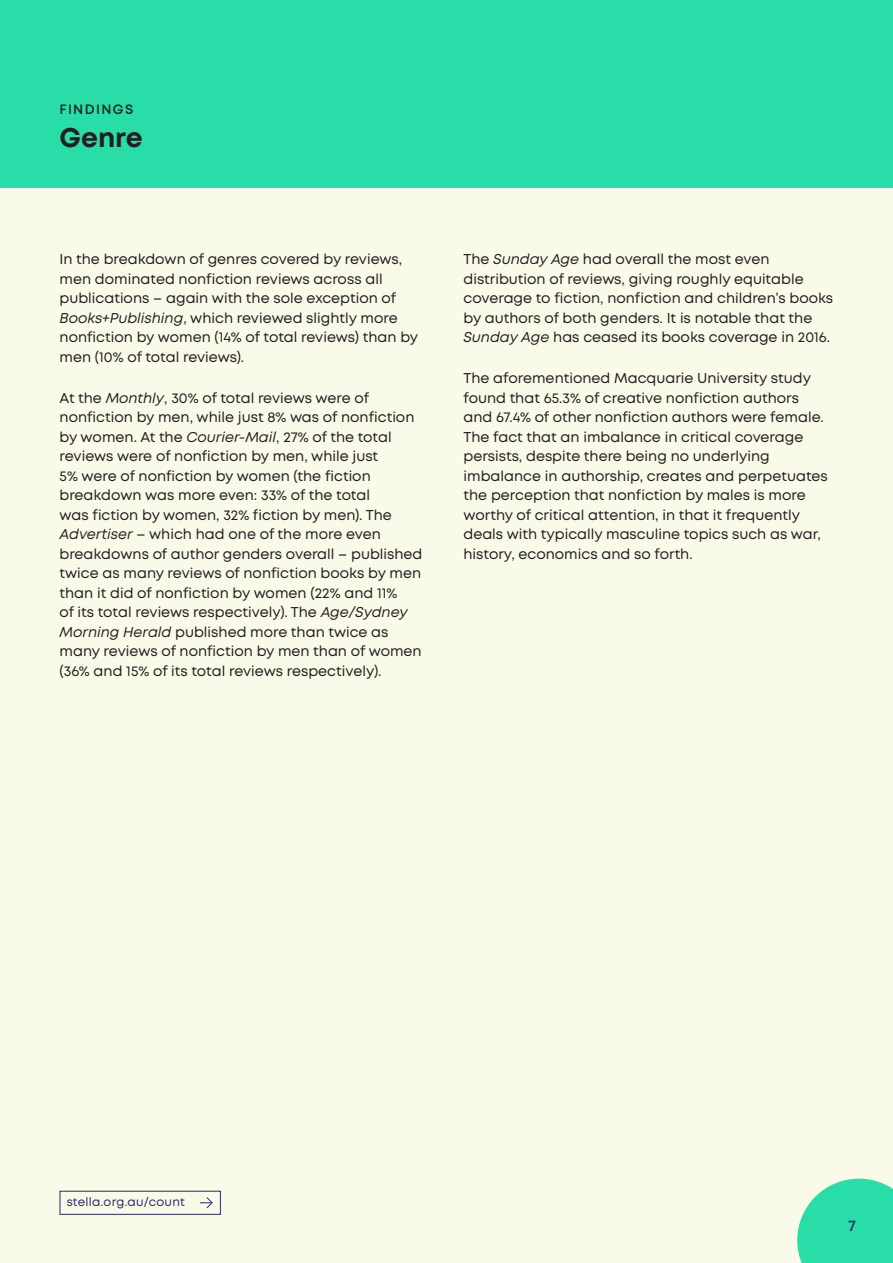
<style>
.page{position:relative;width:893px;height:1263px;background:#fafae8}
.page>*{position:absolute;margin:0;border:0;box-sizing:border-box;transform-origin:0 0}
.t1{font:700 27px "Mont";color:#231f20}
.t2{font:600 15.45px "Mont";color:#282a6e}
.t3{font:14.25px/19.5px "Mont";color:#231f20}
.t4{font:600 13.5px "Mont";letter-spacing:.1em;color:#231f20}
.t5{font:11.85px "Mont";letter-spacing:.02em;color:#282a6e}
.s1{font-style:italic}
</style>
<div class="page">
<svg style="left:797px;top:1179px;width:96px;height:84px;background:#42e0af"></svg>
<div style="left:60px;top:1191px;width:161px;height:24px;border:1px solid #282a6e"></div>
<svg style="left:200px;top:1197px;width:13px;height:12px"></svg>
<div style="left:0;top:0;width:893px;height:188px;background:#29dda8"></div>
<p class="t4" style="left:60px;top:101px;width:75px">FINDINGS</p>
<h1 class="t1" style="left:60px;top:120px;width:85px">Genre</h1>
<p class="t3" style="left:60px;top:250px;width:360px">In the breakdown of genres covered by reviews, men dominated nonfiction reviews across all publications – again with the sole exception of <span class="s1">Books+Publishing</span>, which reviewed slightly more nonfiction by women (14% of total reviews) than by men (10% of total reviews).</p>
<p class="t3" style="left:60px;top:388px;width:364px">At the <span class="s1">Monthly</span>, 30% of total reviews were of nonfiction by men, while just 8% was of nonfiction by women. At the <span class="s1">Courier-Mail</span>, 27% of the total reviews were of nonfiction by men, while just<br>5% were of nonfiction by women (the fiction breakdown was more even: 33% of the total<br>was fiction by women, 32% fiction by men). The <span class="s1">Advertiser</span> – which had one of the more even breakdowns of author genders overall – published twice as many reviews of nonfiction books by men than it did of nonfiction by women (22% and 11%<br>of its total reviews respectively). The <span class="s1">Age/Sydney Morning Herald</span> published more than twice as many reviews of nonfiction by men than of women (36% and 15% of its total reviews respectively).</p>
<p class="t3" style="left:463px;top:250px;width:371px">The <span class="s1">Sunday Age</span> had overall the most even distribution of reviews, giving roughly equitable coverage to fiction, nonfiction and children’s books by authors of both genders. It is notable that the <span class="s1">Sunday Age</span> has ceased its books coverage in 2016.</p>
<p class="t3" style="left:463px;top:368px;width:366px">The aforementioned Macquarie University study found that 65.3% of creative nonfiction authors and 67.4% of other nonfiction authors were female.<br>The fact that an imbalance in critical coverage persists, despite there being no underlying imbalance in authorship, creates and perpetuates the perception that nonfiction by males is more worthy of critical attention, in that it frequently deals with typically masculine topics such as war, history, economics and so forth.</p>
<p class="t5" style="left:67px;top:1194px;width:120px">stella.org.au/count</p>
<p class="t2" style="left:848px;top:1215px;width:9px">7</p>
</div>
